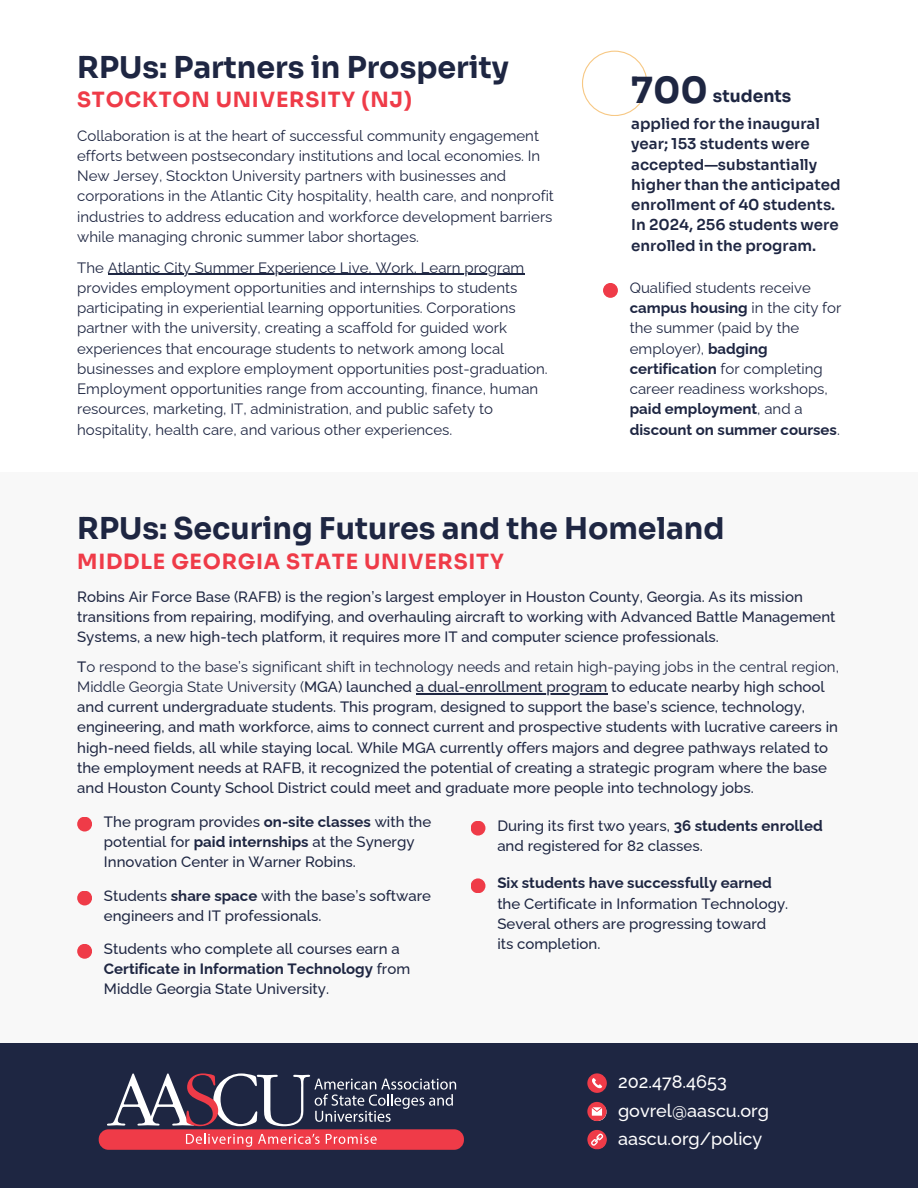
<style>
.page{position:relative;width:918px;height:1188px;background:#fff}
.page>*{position:absolute;margin:0;border:0;box-sizing:border-box;transform-origin:0 0}
.t1{font:700 36px "Sora";color:#1e2642}
.t2{font:700 30px "Sora";color:#1e2642}
.t3{font:700 21px "Sora";letter-spacing:.035em;color:#ef3b48}
.t4{font:500 18px "Raleway";color:#fff}
.t5{font:700 16.95px "Sora";color:#1e2642}
.t6{font:15px/20.2px "Raleway";color:#1e2642}
.t7{font:500 15px/20.2px "Raleway";color:#1e2642}
.t8{font:600 15px/20.2px "Sora";color:#1e2642}
.s1{font-weight:700}
.s2{font-weight:500}
</style>
<div class="page">
<div style="left:0;top:473px;width:918px;height:577px;background:#f8f8f8"></div>
<div style="left:0;top:1043px;width:918px;height:145px;background:#1e2642"></div>
<svg style="left:587px;top:1130px;width:19px;height:20px"></svg>
<svg style="left:587px;top:1073px;width:19px;height:20px"></svg>
<svg style="left:587px;top:1102px;width:19px;height:19px"></svg>
<div style="left:99px;top:1129px;width:365px;height:21px;background:#ef3b48;border-radius:10px"></div>
<svg style="left:186px;top:1133px;width:66px;height:14px"></svg>
<svg style="left:258px;top:1134px;width:62px;height:10px"></svg>
<svg style="left:326px;top:1134px;width:51px;height:10px"></svg>
<svg style="left:107px;top:1073px;width:349px;height:53px"></svg>
<div style="left:603px;top:283px;width:15px;height:15px;background:#ef3b48;border-radius:50%"></div>
<div style="left:77px;top:817px;width:15px;height:15px;background:#ef3b48;border-radius:50%"></div>
<div style="left:77px;top:891px;width:15px;height:14px;background:#ef3b48;border-radius:50%"></div>
<div style="left:77px;top:944px;width:15px;height:15px;background:#ef3b48;border-radius:50%"></div>
<div style="left:471px;top:821px;width:14px;height:15px;background:#ef3b48;border-radius:50%"></div>
<div style="left:471px;top:878px;width:14px;height:15px;background:#ef3b48;border-radius:50%"></div>
<hr style="left:416px;top:693px;width:191px;height:1px;background:#1e2642">
<hr style="left:108px;top:274px;width:416px;height:1px;background:#1e2642">
<svg style="left:582px;top:51px;width:65px;height:65px"></svg>
<p class="t2" style="left:77px;top:49px;width:433px">RPUs: Partners in Prosperity</p>
<p class="t3" style="left:77px;top:87px;width:336px">STOCKTON UNIVERSITY (NJ)</p>
<h4 class="t6" style="left:77px;top:125px;width:478px">Collaboration is at the heart of successful community engagement efforts between postsecondary institutions and local economies. In New Jersey, Stockton University partners with businesses and corporations in the Atlantic City hospitality, health care, and nonprofit industries to address education and workforce development barriers while managing chronic summer labor shortages.</h4>
<h5 class="t6" style="left:77px;top:257px;width:449px">The Atlantic City Summer Experience Live, Work, Learn program</h5>
<h5 class="t6" style="left:77px;top:278px;width:472px">provides employment opportunities and internships to students participating in experiential learning opportunities. Corporations partner with the university, creating a scaffold for guided work experiences that encourage students to network among local businesses and explore employment opportunities post-graduation.<br>Employment opportunities range from accounting, finance, human resources, marketing, IT, administration, and public safety to hospitality, health care, and various other experiences.</h5>
<p class="t1" style="left:631px;top:68px;width:78px">700</p>
<h4 class="t8" style="left:631px;top:114px;width:211px">applied for the inaugural year; 153 students were accepted—substantially higher than the anticipated enrollment of 40 students.<br>In 2024, 256 students were enrolled in the program.</h4>
<p class="t5" style="left:713px;top:86px;width:80px">students</p>
<p class="t6" style="left:630px;top:278px;width:213px">Qualified students receive <span class="s1">campus housing</span> in the city for the summer (paid by the employer), <span class="s1">badging certification</span> for completing career readiness workshops, <span class="s1">paid employment</span>, and a <span class="s1">discount on summer courses</span>.</p>
<h5 class="t2" style="left:77px;top:510px;width:649px">RPUs: Securing Futures and the Homeland</h5>
<p class="t3" style="left:77px;top:548px;width:428px">MIDDLE GEORGIA STATE UNIVERSITY</p>
<h5 class="t7" style="left:77px;top:586px;width:760px">Robins Air Force Base (RAFB) is the region’s largest employer in Houston County, Georgia. As its mission transitions from repairing, modifying, and overhauling aircraft to working with Advanced Battle Management<br>Systems, a new high-tech platform, it requires more IT and computer science professionals.</h5>
<h5 class="t6" style="left:77px;top:656px;width:763px"><span class="s2">T</span>o respond to the base’s significant shift in technology needs and retain high-paying jobs in the central region,<br>Middle Georgia State University (<span class="s2">MGA) launched a dual-enrollment program to educate nearby high school</span></h5>
<h5 class="t7" style="left:77px;top:697px;width:762px">and current undergraduate students. This program, designed to support the base’s science, technology, engineering, and math workforce, aims to connect current and prospective students with lucrative careers in high-need fields, all while staying local. While MGA currently offers majors and degree pathways related to the employment needs at RAFB, it recognized the potential of creating a strategic program where the base and Houston County School District could meet and graduate more people into technology jobs.</h5>
<h1 class="t7" style="left:104px;top:811px;width:329px">The program provides <span class="s1">on-site classes</span> with the potential for <span class="s1">paid internships</span> at the Synergy<br>Innovation Center in Warner Robins.</h1>
<h4 class="t7" style="left:104px;top:885px;width:329px">Students <span class="s1">share space</span> with the base’s software engineers and IT professionals.</h4>
<h5 class="t7" style="left:104px;top:938px;width:308px">Students who complete all courses earn a<br><span class="s1">Certificate in Information Technology</span> from<br>Middle Georgia State University.</h5>
<p class="t7" style="left:497px;top:815px;width:327px">During its first two years, <span class="s1">36 students enrolled </span>and registered for 82 classes.</p>
<h2 class="t7" style="left:497px;top:873px;width:292px"><span class="s1">Six students have successfully earned </span>the Certificate in Information Technology.<br>Several others are progressing toward</h2>
<h3 class="t7" style="left:497px;top:934px;width:105px">its completion.</h3>
<h3 class="t4" style="left:618px;top:1071px;width:110px">202.478.4653</h3>
<p class="t4" style="left:618px;top:1100px;width:153px">govrel@aascu.org</p>
<h2 class="t4" style="left:618px;top:1128px;width:146px">aascu.org/policy</h2>
</div>
